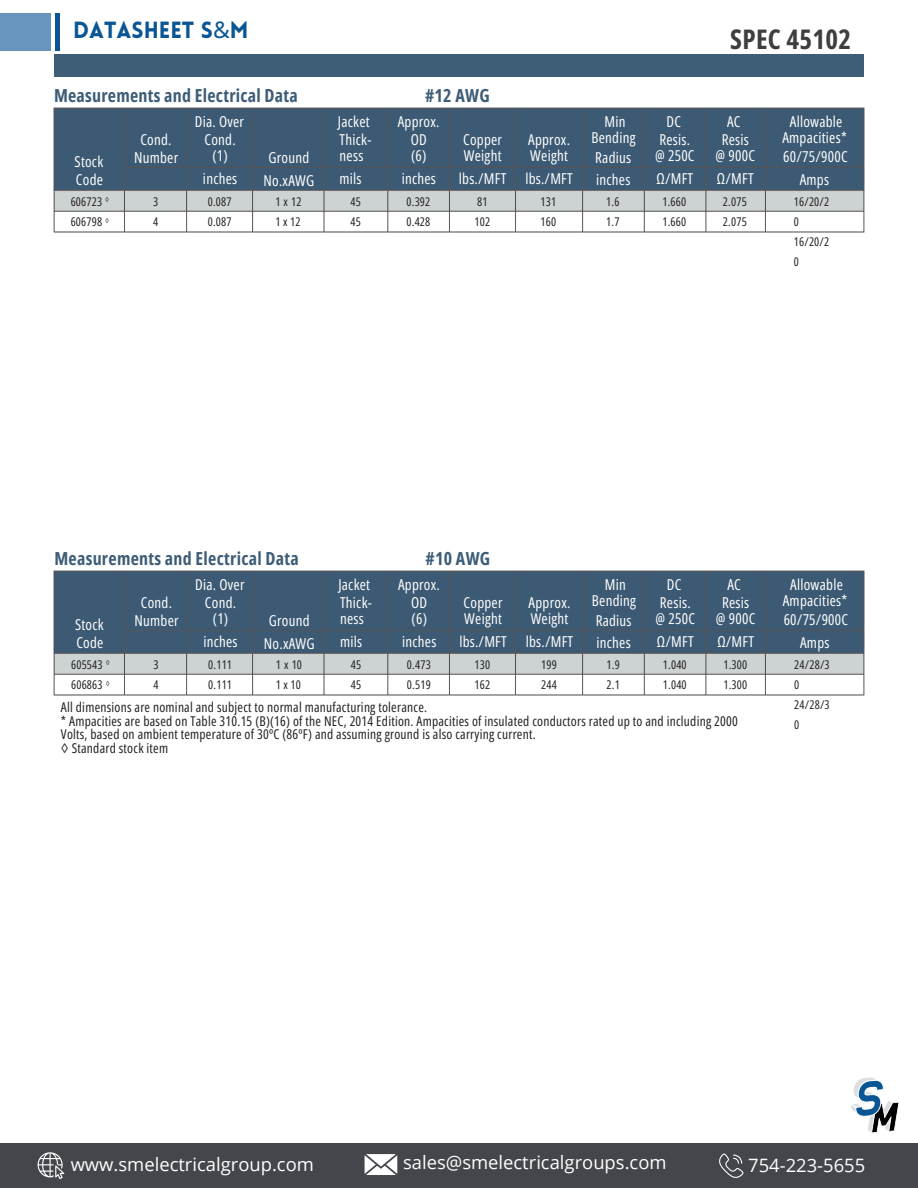
<style>
.page{position:relative;width:918px;height:1188px;background:#fff}
.page>*{position:absolute;margin:0;border:0;box-sizing:border-box;transform-origin:0 0}
.t1{font:700 27px "Open Sans Condensed";letter-spacing:.015em;color:#3f3e3f}
.t2{font:900 22.95px "Lovelo";color:#0a5593}
.t3{font:18.45px "Open Sans";color:#fff}
.t4{font:700 18px "Open Sans Condensed";letter-spacing:.015em;color:#3e5d77}
.t5{font:15px/16.8px "Open Sans Condensed";letter-spacing:.015em;color:#fff;text-align:center}
.t6{font:13.5px/13.5px "Open Sans Condensed";letter-spacing:.02em;color:#231f20}
.t7{font:12px/20.2px "Open Sans Condensed";letter-spacing:.015em;color:#231f20}
.t8{font:12px/20.2px "Open Sans Condensed";letter-spacing:.22em;color:#231f20}
.t9{font:7.05px "Open Sans Condensed";color:#231f20}
.s1{font-family:"Noto Sans";font-weight:400}
</style>
<div class="page">
<div style="left:54px;top:55px;width:810px;height:22px;background:#3e5d77"></div>
<img style="left:53px;top:107px;width:812px;height:126px">
<img style="left:53px;top:570px;width:812px;height:126px">
<div style="left:0;top:14px;width:50px;height:37px;background:#6795bc"></div>
<hr style="left:56px;top:14px;width:4px;height:37px;background:#0a5593">
<div style="left:0;top:1143px;width:918px;height:45px;background:#44464b"></div>
<svg style="left:38px;top:1152px;width:26px;height:27px"></svg>
<svg style="left:365px;top:1154px;width:32px;height:21px"></svg>
<svg style="left:719px;top:1154px;width:25px;height:24px"></svg>
<svg style="left:851px;top:1077px;width:48px;height:56px"></svg>
<p class="t2" style="left:73px;top:21px;width:177px">DATASHEET S<span class="s1">&amp;</span>M</p>
<p class="t1" style="left:730px;top:20px;width:122px">SPEC 45102</p>
<p class="t4" style="left:54px;top:83px;width:245px">Measurements and Electrical Data</p>
<h6 class="t4" style="left:425px;top:83px;width:66px">#12 AWG</h6>
<h5 class="t5" style="left:75px;top:153px;width:30px">Stock</h5>
<h6 class="t5" style="left:76px;top:171px;width:29px">Code</h6>
<h6 class="t5" style="left:140px;top:130px;width:33px">Cond.</h6>
<p class="t5" style="left:134px;top:148px;width:46px">Number</p>
<p class="t5" style="left:195px;top:112px;width:51px">Dia. Over</p>
<h4 class="t5" style="left:205px;top:130px;width:33px">Cond. (1)</h4>
<h4 class="t5" style="left:203px;top:170px;width:36px">inches</h4>
<h6 class="t5" style="left:263px;top:146px;width:52px;line-height:22.5px">Ground<br>No.xAWG</h6>
<p class="t5" style="left:338px;top:112px;width:33px">Jacket</p>
<p class="t5" style="left:340px;top:130px;width:33px;text-align:left">Thick&shy;ness</p>
<p class="t5" style="left:340px;top:170px;width:24px">mils</p>
<h6 class="t5" style="left:398px;top:112px;width:43px">Approx.</h6>
<h6 class="t5" style="left:411px;top:130px;width:18px;text-align:left">OD (6)</h6>
<h6 class="t5" style="left:402px;top:170px;width:36px">inches</h6>
<h6 class="t5" style="left:463px;top:130px;width:40px;text-align:left">Copper<br>Weight</h6>
<h6 class="t5" style="left:459px;top:170px;width:49px">lbs./MFT</h6>
<h6 class="t5" style="left:528px;top:130px;width:43px;text-align:left">Approx.<br>Weight</h6>
<h6 class="t5" style="left:525px;top:170px;width:49px">lbs./MFT</h6>
<h6 class="t5" style="left:591px;top:112px;width:46px">Min<br>Bending</h6>
<h6 class="t5" style="left:595px;top:145px;width:37px;line-height:22.5px;text-align:left">Radius inches</h6>
<h6 class="t5" style="left:667px;top:112px;width:16px">DC</h6>
<p class="t5" style="left:655px;top:130px;width:41px;text-align:left">Resis. @ 250C</p>
<p class="t5" style="left:656px;top:170px;width:38px">Ω/MFT</p>
<h6 class="t5" style="left:727px;top:112px;width:15px">AC</h6>
<p class="t5" style="left:716px;top:130px;width:41px">Resis @ 900C</p>
<p class="t5" style="left:717px;top:170px;width:38px">Ω/MFT</p>
<p class="t5" style="left:782px;top:112px;width:66px">Allowable<br>Ampacities*</p>
<h5 class="t5" style="left:783px;top:145px;width:66px;line-height:22.5px">60/75/900C<br>Amps</h5>
<h4 class="t7" style="left:71px;top:191px;width:33px">606723</h4>
<h3 class="t7" style="left:71px;top:212px;width:33px">606798</h3>
<h5 class="t9" style="left:105px;top:195px;width:6px">◊</h5>
<h6 class="t9" style="left:105px;top:215px;width:6px">◊</h6>
<h6 class="t7" style="left:153px;top:191px;width:7px">3<br>4</h6>
<p class="t7" style="left:208px;top:191px;width:25px">0.087<br>0.087</p>
<p class="t8" style="left:275px;top:191px;width:28px">1x12<br>1x12</p>
<h6 class="t7" style="left:351px;top:191px;width:12px">45<br>45</h6>
<h6 class="t7" style="left:407px;top:191px;width:25px">0.392<br>0.428</h6>
<p class="t7" style="left:475px;top:191px;width:17px">81<br>102</p>
<p class="t7" style="left:541px;top:191px;width:17px">131<br>160</p>
<h6 class="t7" style="left:606px;top:191px;width:15px">1.6<br>1.7</h6>
<h6 class="t7" style="left:662px;top:191px;width:25px">1.660<br>1.660</h6>
<p class="t7" style="left:723px;top:191px;width:25px">2.075<br>2.075</p>
<p class="t7" style="left:794px;top:191px;width:37px">16/20/2<br>0<br>16/20/2<br>0</p>
<h6 class="t4" style="left:54px;top:546px;width:246px">Measurements and Electrical Data</h6>
<p class="t4" style="left:426px;top:546px;width:66px">#10 AWG</p>
<p class="t5" style="left:75px;top:616px;width:30px">Stock</p>
<h5 class="t5" style="left:76px;top:634px;width:29px">Code</h5>
<h6 class="t5" style="left:141px;top:593px;width:33px">Cond.</h6>
<h6 class="t5" style="left:135px;top:611px;width:46px">Number</h6>
<h3 class="t5" style="left:195px;top:575px;width:51px">Dia. Over</h3>
<p class="t5" style="left:205px;top:593px;width:33px">Cond. (1)</p>
<p class="t5" style="left:203px;top:633px;width:36px">inches</p>
<h6 class="t5" style="left:264px;top:609px;width:52px;line-height:22.5px">Ground<br>No.xAWG</h6>
<p class="t5" style="left:338px;top:575px;width:33px">Jacket</p>
<p class="t5" style="left:340px;top:593px;width:33px;text-align:left">Thick&shy;ness</p>
<p class="t5" style="left:340px;top:633px;width:24px">mils</p>
<p class="t5" style="left:398px;top:575px;width:43px">Approx.</p>
<h6 class="t5" style="left:411px;top:593px;width:18px;text-align:left">OD (6)</h6>
<h6 class="t5" style="left:402px;top:633px;width:36px">inches</h6>
<p class="t5" style="left:464px;top:593px;width:40px;text-align:left">Copper<br>Weight</p>
<p class="t5" style="left:459px;top:633px;width:49px">lbs./MFT</p>
<p class="t5" style="left:529px;top:593px;width:43px;text-align:left">Approx.<br>Weight</p>
<p class="t5" style="left:526px;top:633px;width:49px">lbs./MFT</p>
<p class="t5" style="left:592px;top:575px;width:46px">Min<br>Bending</p>
<h6 class="t5" style="left:596px;top:608px;width:37px;line-height:22.5px;text-align:left">Radius inches</h6>
<h6 class="t5" style="left:667px;top:575px;width:16px">DC</h6>
<p class="t5" style="left:656px;top:593px;width:41px;text-align:left">Resis. @ 250C</p>
<p class="t5" style="left:657px;top:633px;width:38px">Ω/MFT</p>
<h6 class="t5" style="left:727px;top:575px;width:15px">AC</h6>
<h6 class="t5" style="left:716px;top:593px;width:41px">Resis @ 900C</h6>
<h6 class="t5" style="left:717px;top:633px;width:38px">Ω/MFT</h6>
<h6 class="t5" style="left:783px;top:575px;width:66px">Allowable<br>Ampacities*</h6>
<p class="t5" style="left:784px;top:608px;width:66px;line-height:22.5px">60/75/900C<br>Amps</p>
<p class="t7" style="left:71px;top:654px;width:33px">605543</p>
<h6 class="t7" style="left:71px;top:675px;width:33px">606863</h6>
<p class="t7" style="left:154px;top:654px;width:7px">3<br>4</p>
<p class="t7" style="left:208px;top:654px;width:25px">0.111<br>0.111</p>
<h6 class="t8" style="left:276px;top:654px;width:28px">1x10<br>1x10</h6>
<h6 class="t7" style="left:407px;top:654px;width:25px">0.473<br>0.519</h6>
<h6 class="t7" style="left:475px;top:654px;width:17px">130<br>162</h6>
<h6 class="t7" style="left:541px;top:654px;width:17px">199<br>244</h6>
<p class="t7" style="left:607px;top:654px;width:15px">1.9<br>2.1</p>
<h6 class="t7" style="left:663px;top:654px;width:25px">1.040<br>1.040</h6>
<h6 class="t7" style="left:723px;top:654px;width:25px">1.300<br>1.300</h6>
<p class="t7" style="left:351px;top:654px;width:12px">45<br>45</p>
<p class="t9" style="left:106px;top:658px;width:6px">◊</p>
<h6 class="t9" style="left:106px;top:678px;width:6px">◊</h6>
<h6 class="t6" style="left:61px;top:700px;width:678px">All dimensions are nominal and subject to normal manufacturing tolerance.<br>* Ampacities are based on Table 310.15 (B)(16) of the NEC, 2014 Edition. Ampacities of insulated conductors rated up to and including 2000<br>Volts, based on ambient temperature of 30ºC (86ºF) and assuming ground is also carrying current.<br>◊ Standard stock item</h6>
<h6 class="t7" style="left:794px;top:654px;width:37px">24/28/3<br>0<br>24/28/3<br>0</h6>
<p class="t3" style="left:71px;top:1151px;width:245px">www.smelectricalgroup.com</p>
<p class="t3" style="left:403px;top:1150px;width:265px">sales@smelectricalgroups.com</p>
<p class="t3" style="left:748px;top:1153px;width:119px">754-223-5655</p>
</div>
